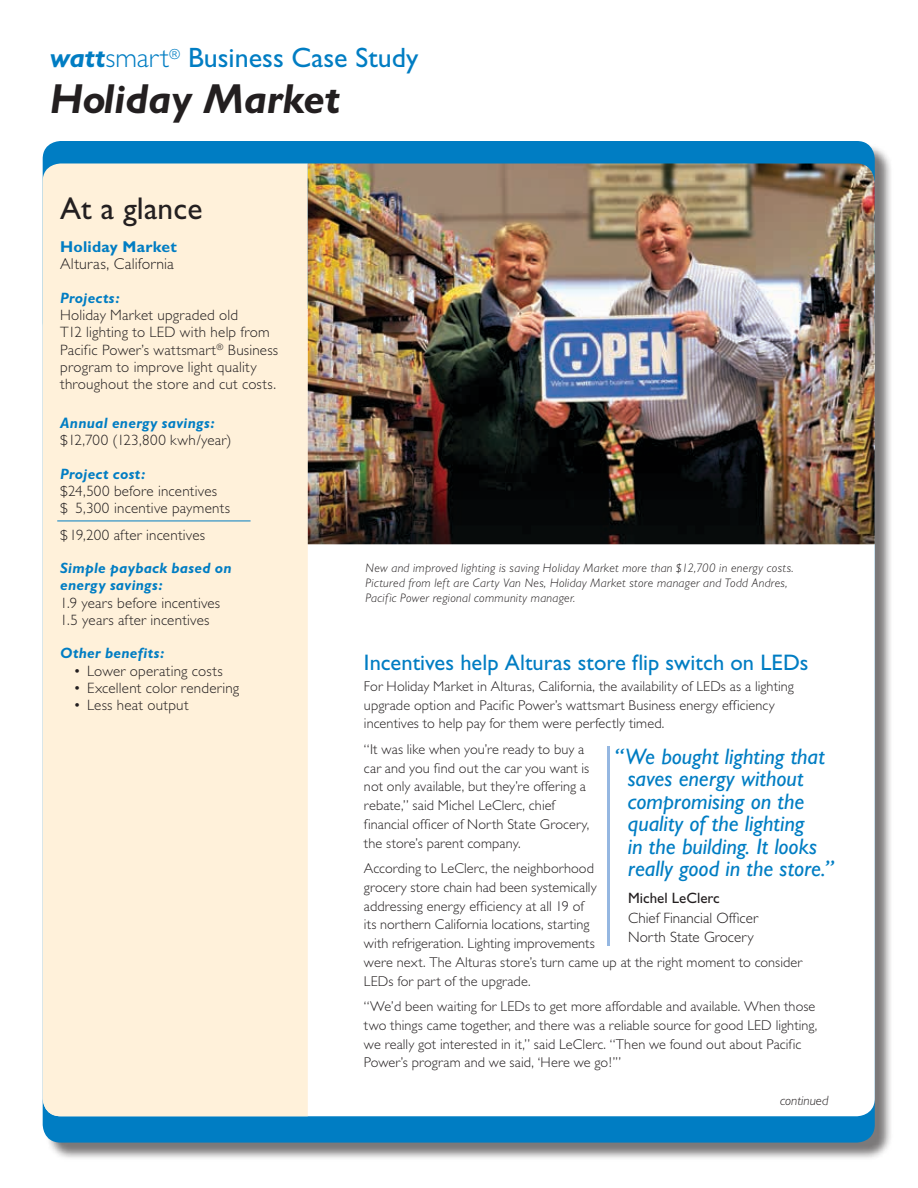
<style>
.page{position:relative;width:918px;height:1188px;background:#fff}
.page>*{position:absolute;margin:0;border:0;box-sizing:border-box;transform-origin:0 0}
.t1{font:italic 700 42.15px "Gill Sans";color:#231f20}
.t2{font:31.5px "Gill Sans";letter-spacing:.005em;color:#231f20}
.t3{font:28.05px "Gill Sans";color:#007dc3}
.t4{font:italic 22.5px/22.5px "Gill Sans";color:#007dc3}
.t5{font:22.5px "Gill Sans";color:#007dc3}
.t6{font:300 15.75px "Gill Sans";letter-spacing:.015em;color:#231f20}
.t7{font:700 15.75px "Gill Sans";letter-spacing:.01em;color:#007dc3}
.t8{font:300 15px/17.2px "Gill Sans";letter-spacing:.015em;color:#231f20}
.t9{font:italic 700 15px/17.2px "Gill Sans";letter-spacing:.015em;color:#007dc3}
.t10{font:15px "Gill Sans";color:#231f20}
.t11{font:300 14.25px/18.8px "Gill Sans";letter-spacing:.005em;color:#231f20}
.t12{font:italic 300 13.5px "Gill Sans";color:#231f20}
.t13{font:italic 300 12.3px/15px "Gill Sans";letter-spacing:.025em;color:#231f20}
.s1{font-weight:700;font-style:italic}
.s2{font-weight:300}
</style>
<div class="page">
<div style="left:45px;top:143px;width:848px;height:1018px;background:#231f20;opacity:.6"></div>
<div style="left:43px;top:141px;width:832px;height:1002px;background:#007dc3;border-radius:18px"></div>
<div style="left:43px;top:309px;width:832px;height:807px;background:#fff;border-radius:18px"></div>
<div style="left:43px;top:164px;width:265px;height:952px;background:#fff1da"></div>
<img style="left:308px;top:164px;width:567px;height:380px">
<hr style="left:57px;top:521px;width:194px;height:1px;background:#007dc3">
<svg style="left:607px;top:746px;width:3px;height:200px"></svg>
<h3 class="t3" style="left:50px;top:42px;width:370px"><span class="s1">watt</span><span class="s2">smart</span><sup>®</sup> Business Case Study</h3>
<h1 class="t1" style="left:50px;top:74px;width:292px">Holiday Market</h1>
<h2 class="t2" style="left:60px;top:190px;width:144px">At a glance</h2>
<p class="t7" style="left:60px;top:237px;width:118px">Holiday Market</p>
<p class="t6" style="left:60px;top:255px;width:115px">Alturas, California</p>
<p class="t9" style="left:60px;top:289px;width:61px">Projects:</p>
<p class="t8" style="left:60px;top:307px;width:220px">Holiday Market upgraded old<br>T12 lighting to LED with help from Pacific Power’s wattsmart<sup>®</sup> Business program to improve light quality throughout the store and cut costs.</p>
<p class="t9" style="left:60px;top:414px;width:156px">Annual energy savings:</p>
<p class="t8" style="left:60px;top:432px;width:173px">$12,700 (123,800 kwh/year)</p>
<p class="t9" style="left:60px;top:465px;width:87px">Project cost:</p>
<p class="t8" style="left:60px;top:482px;width:171px">$24,500 before incentives<br>$ 5,300 incentive payments</p>
<p class="t8" style="left:60px;top:526px;width:147px">$19,200 after incentives</p>
<p class="t9" style="left:60px;top:560px;width:173px">Simple payback based on energy savings:</p>
<p class="t8" style="left:60px;top:594px;width:162px">1.9 years before incentives<br>1.5 years after incentives</p>
<p class="t9" style="left:60px;top:645px;width:106px">Other benefits:</p>
<p class="t8" style="left:74px;top:662px;width:151px">• Lower operating costs</p>
<p class="t8" style="left:74px;top:679px;width:167px">• Excellent color rendering</p>
<p class="t8" style="left:74px;top:697px;width:117px">• Less heat output</p>
<p class="t13" style="left:366px;top:560px;width:430px">New and improved lighting is saving Holiday Market more than $12,700 in energy costs.<br>Pictured from left are Carty Van Nes, Holiday Market store manager and Todd Andres,<br>Pacific Power regional community manager.</p>
<h3 class="t5" style="left:364px;top:649px;width:446px">Incentives help Alturas store flip switch on LEDs</h3>
<p class="t11" style="left:364px;top:677px;width:432px">For Holiday Market in Alturas, California, the availability of LEDs as a lighting upgrade option and Pacific Power’s wattsmart Business energy efficiency incentives to help pay for them were perfectly timed.</p>
<p class="t11" style="left:364px;top:740px;width:227px">“It was like when you’re ready to buy a car and you find out the car you want is not only available, but they’re offering a rebate,” said Michel LeClerc, chief financial officer of North State Grocery, the store’s parent company.</p>
<p class="t11" style="left:364px;top:859px;width:440px">According to LeClerc, the neighborhood<br>grocery store chain had been systemically<br>addressing energy efficiency at all 19 of<br>its northern California locations, starting<br>with refrigeration. Lighting improvements<br>were next. The Alturas store’s turn came up at the right moment to consider LEDs for part of the upgrade.</p>
<p class="t11" style="left:364px;top:997px;width:455px">“We’d been waiting for LEDs to get more affordable and available. When those two things came together, and there was a reliable source for good LED lighting, we really got interested in it,” said LeClerc. “Then we found out about Pacific Power’s program and we said, ‘Here we go!’”</p>
<h3 class="t4" style="left:628px;top:745px;width:207px;text-indent:-14px">“We bought lighting that saves energy without compromising on the quality of the lighting<br>in the building. It looks really good in the store.”</h3>
<p class="t10" style="left:628px;top:890px;width:93px">Michel LeClerc</p>
<p class="t8" style="left:628px;top:908px;width:131px;line-height:19.5px">Chief Financial Officer<br>North State Grocery</p>
<p class="t12" style="left:780px;top:1093px;width:50px">continued</p>
</div>
